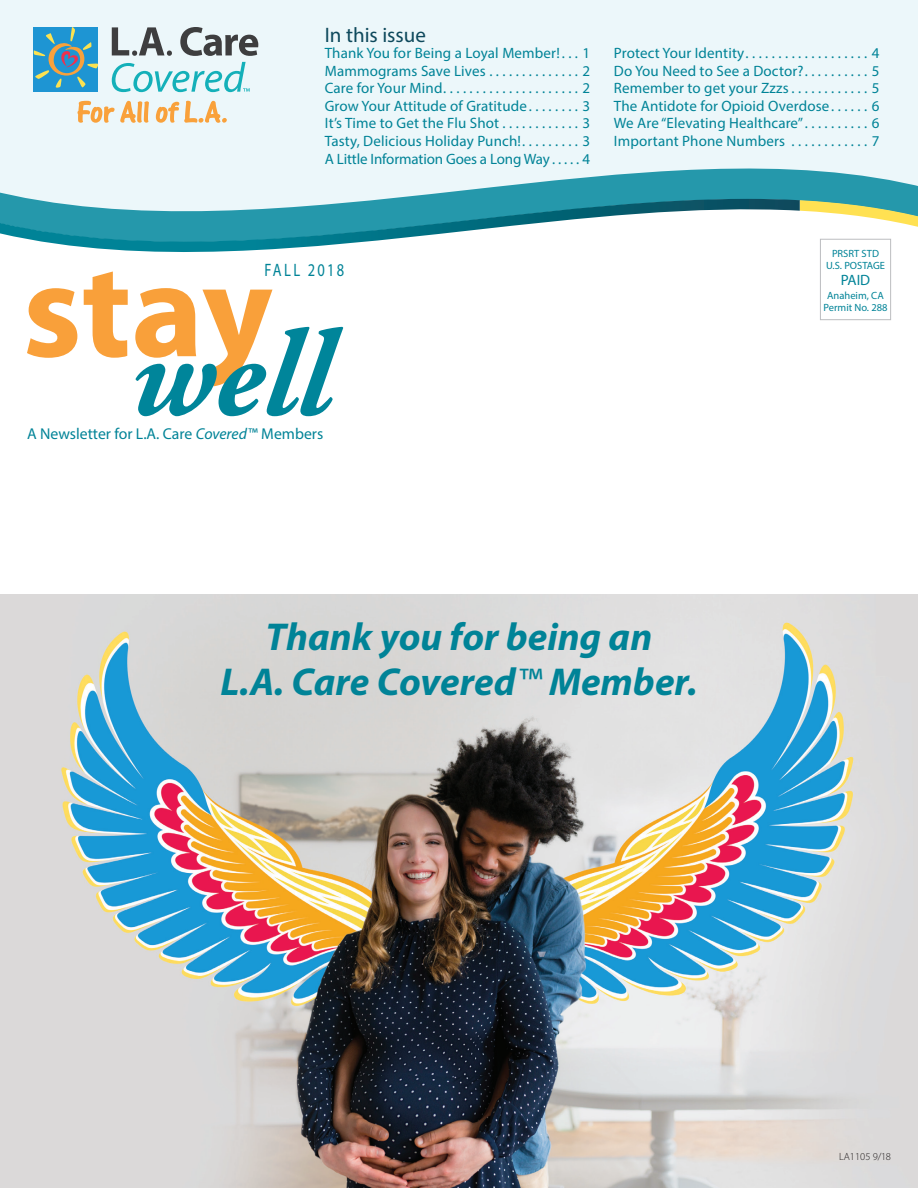
<style>
.page{position:relative;width:918px;height:1188px;background:#fff}
.page>*{position:absolute;margin:0;border:0;box-sizing:border-box;transform-origin:0 0}
.t1{font:italic 700 39px/45px "Myriad Pro";color:#008397;text-align:center}
.t2{font:21px "Myriad Pro";color:#0e495c}
.t3{font:18px "Myriad Pro";letter-spacing:.15em;color:#008397;scale:.8 1}
.t4{font:15.75px "Myriad Pro";color:#008397}
.t5{font:15px/17.5px "Myriad Pro";letter-spacing:.01em;color:#008397;text-align:justify}
.t6{font:10.5px/12px "Myriad Pro";color:#008397;text-align:center}
.t7{font:300 10.5px "Myriad Pro";color:#231f20}
.s1{font-style:italic}
.s2{font-weight:400}
</style>
<div class="page">
<img style="left:0;top:594px;width:918px;height:594px">
<div style="left:0;top:0;width:918px;height:117px;background:#ecf7fa"></div>
<div style="left:820px;top:239px;width:71px;height:81px;background:#fff;border:1px solid #bcbdc0"></div>
<svg style="left:84px;top:296px;width:259px;height:120px"></svg>
<svg style="left:27px;top:296px;width:50px;height:62px"></svg>
<svg style="left:0;top:117px;width:918px;height:179px;fill:#ecf7fa"></svg>
<svg style="left:800px;top:200px;width:118px;height:29px"></svg>
<svg style="left:0;top:199px;width:800px;height:68px"></svg>
<div style="left:34px;top:27px;width:64px;height:65px;background:#1e95d3"></div>
<svg style="left:34px;top:27px;width:64px;height:61px"></svg>
<svg style="left:112px;top:27px;width:60px;height:29px;background:#abb2b4"></svg>
<svg style="left:180px;top:27px;width:78px;height:29px;background:#9ea4a6"></svg>
<svg style="left:78px;top:101px;width:71px;height:22px;background:#f1cfa1"></svg>
<svg style="left:156px;top:101px;width:71px;height:22px;background:#f0d6b2"></svg>
<svg style="left:112px;top:62px;width:138px;height:30px;background:#b1e3e8"></svg>
<h2 class="t2" style="left:325px;top:22px;width:103px">In this issue</h2>
<p class="t5" style="left:325px;top:44px;width:267px">Thank You for Being a Loyal Member! . . . 1<br>Mammograms Save Lives . . . . . . . . . . . . . . 2<br>Care for Your Mind .....................2<br>Grow Your Attitude of Gratitude . . . . . . . . 3<br>It’s Time to Get the Flu Shot . . . . . . . . . . . . 3<br>Tasty, Delicious Holiday Punch! . . . . . . . . . 3<br>A Little Information Goes a Long Way . . . . . 4</p>
<p class="t5" style="left:614px;top:44px;width:267px">Protect Your Identity ...................4<br>Do You Need to See a Doctor? . . . . . . . . . . 5<br>Remember to get your Zzzs . . . . . . . . . . . . 5<br>The Antidote for Opioid Overdose . . . . . . 6<br>We Are “Elevating Healthcare” . . . . . . . . . . 6<br>Important Phone Numbers . . . . . . . . . . . . 7</p>
<p class="t3" style="left:265px;top:259px;width:101px">FALL 2018</p>
<p class="t4" style="left:27px;top:424px;width:298px">A Newsletter for L.A. Care <span class="s1">Covered</span>™ Members</p>
<p class="t1" style="left:220px;top:613px;width:479px">Thank you for being an<br>L.A. Care Covered<span class="s2">™</span> Member.</p>
<p class="t6" style="left:826px;top:247px;width:60px">PRSRT STD<br>U.S. POSTAGE</p>
<p class="t5" style="left:841px;top:271px;width:31px">PAID</p>
<p class="t6" style="left:824px;top:289px;width:65px">Anaheim, CA<br>Permit No. 288</p>
<p class="t7" style="left:839px;top:1151px;width:53px">LA1105 9/18</p>
</div>
